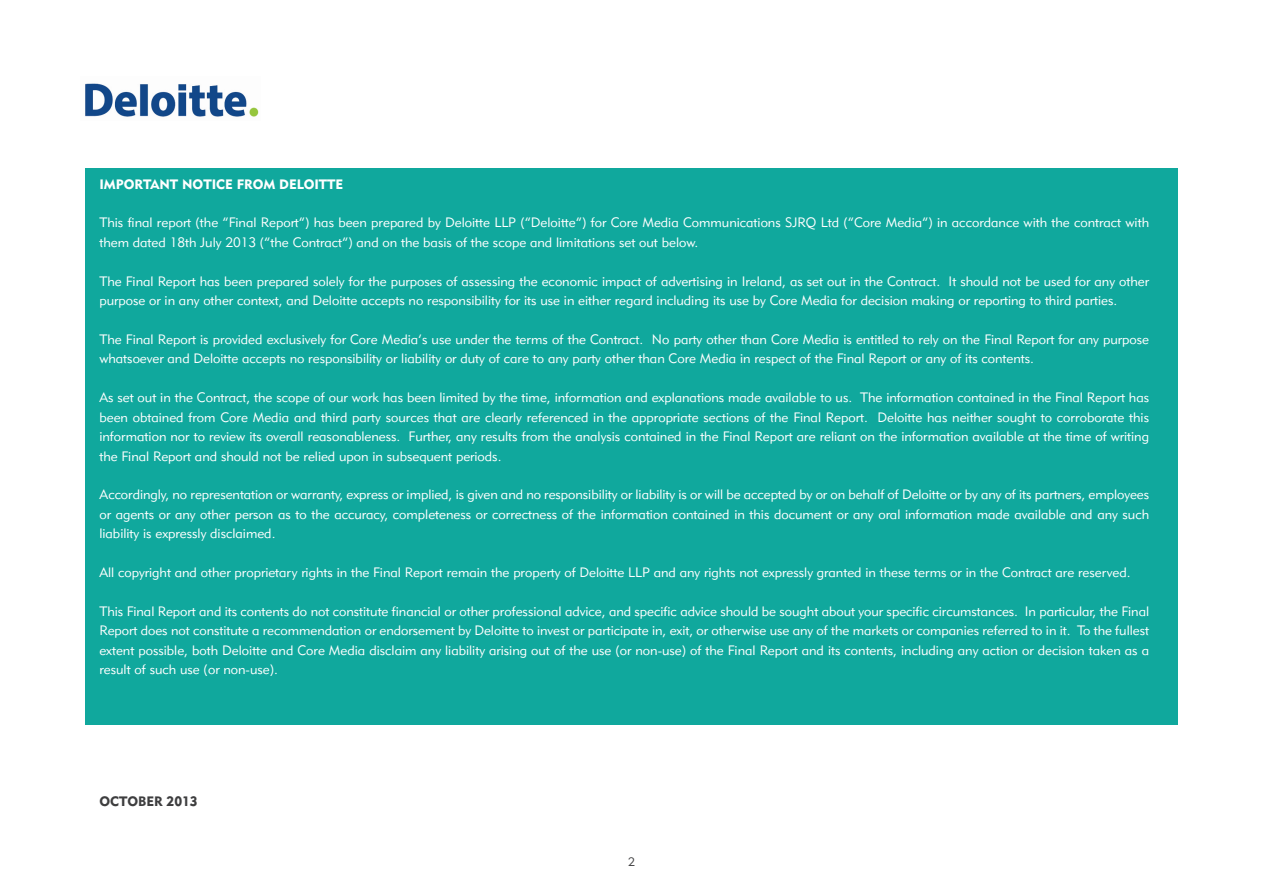
<style>
.page{position:relative;width:1263px;height:893px;background:#fff}
.page>*{position:absolute;margin:0;border:0;box-sizing:border-box;transform-origin:0 0}
.t1{font:300 13.5px/19.4px "Metro";color:#fff}
.t2{font:900 13.5px "Metro";color:#fff}
.t3{font:900 13.5px "Metro";color:#3e3e3f}
.t4{font:300 12px "Metro";color:#3e3e3f}
</style>
<div class="page">
<div style="left:85px;top:168px;width:1093px;height:557px;background:#10a89d"></div>
<img style="left:85px;top:83px;width:174px;height:34px">
<p class="t2" style="left:99px;top:179px;width:245px">IMPORTANT NOTICE FROM DELOITTE</p>
<p class="t1" style="left:99px;top:214px;width:1051px">This final report (the “Final Report”) has been prepared by Deloitte LLP (“Deloitte”) for Core Media Communications SJRQ Ltd (“Core Media”) in accordance with the contract with them dated 18th July 2013 (“the Contract”) and on the basis of the scope and limitations set out below.</p>
<p class="t1" style="left:99px;top:273px;width:1051px">The Final Report has been prepared solely for the purposes of assessing the economic impact of advertising in Ireland, as set out in the Contract. It should not be used for any other purpose or in any other context, and Deloitte accepts no responsibility for its use in either regard including its use by Core Media for decision making or reporting to third parties.</p>
<p class="t1" style="left:99px;top:331px;width:1051px">The Final Report is provided exclusively for Core Media’s use under the terms of the Contract. No party other than Core Media is entitled to rely on the Final Report for any purpose whatsoever and Deloitte accepts no responsibility or liability or duty of care to any party other than Core Media in respect of the Final Report or any of its contents.</p>
<p class="t1" style="left:99px;top:389px;width:1051px;text-align:justify">As set out in the Contract, the scope of our work has been limited by the time, information and explanations made available to us. The information contained in the Final Report has been obtained from Core Media and third party sources that are clearly referenced in the appropriate sections of the Final Report. Deloitte has neither sought to corroborate this information nor to review its overall reasonableness. Further, any results from the analysis contained in the Final Report are reliant on the information available at the time of writing the Final Report and should not be relied upon in subsequent periods.</p>
<p class="t1" style="left:99px;top:486px;width:1051px;text-align:justify">Accordingly, no representation or warranty, express or implied, is given and no responsibility or liability is or will be accepted by or on behalf of Deloitte or by any of its partners, employees or agents or any other person as to the accuracy, completeness or correctness of the information contained in this document or any oral information made available and any such liability is expressly disclaimed.</p>
<p class="t1" style="left:99px;top:564px;width:1033px">All copyright and other proprietary rights in the Final Report remain the property of Deloitte LLP and any rights not expressly granted in these terms or in the Contract are reserved.</p>
<p class="t1" style="left:99px;top:603px;width:1051px;text-align:justify">This Final Report and its contents do not constitute financial or other professional advice, and specific advice should be sought about your specific circumstances. In particular, the Final Report does not constitute a recommendation or endorsement by Deloitte to invest or participate in, exit, or otherwise use any of the markets or companies referred to in it. To the fullest extent possible, both Deloitte and Core Media disclaim any liability arising out of the use (or non-use) of the Final Report and its contents, including any action or decision taken as a result of such use (or non-use).</p>
<p class="t3" style="left:99px;top:796px;width:100px">OCTOBER 2013</p>
<p class="t4" style="left:628px;top:858px;width:8px">2</p>
</div>
